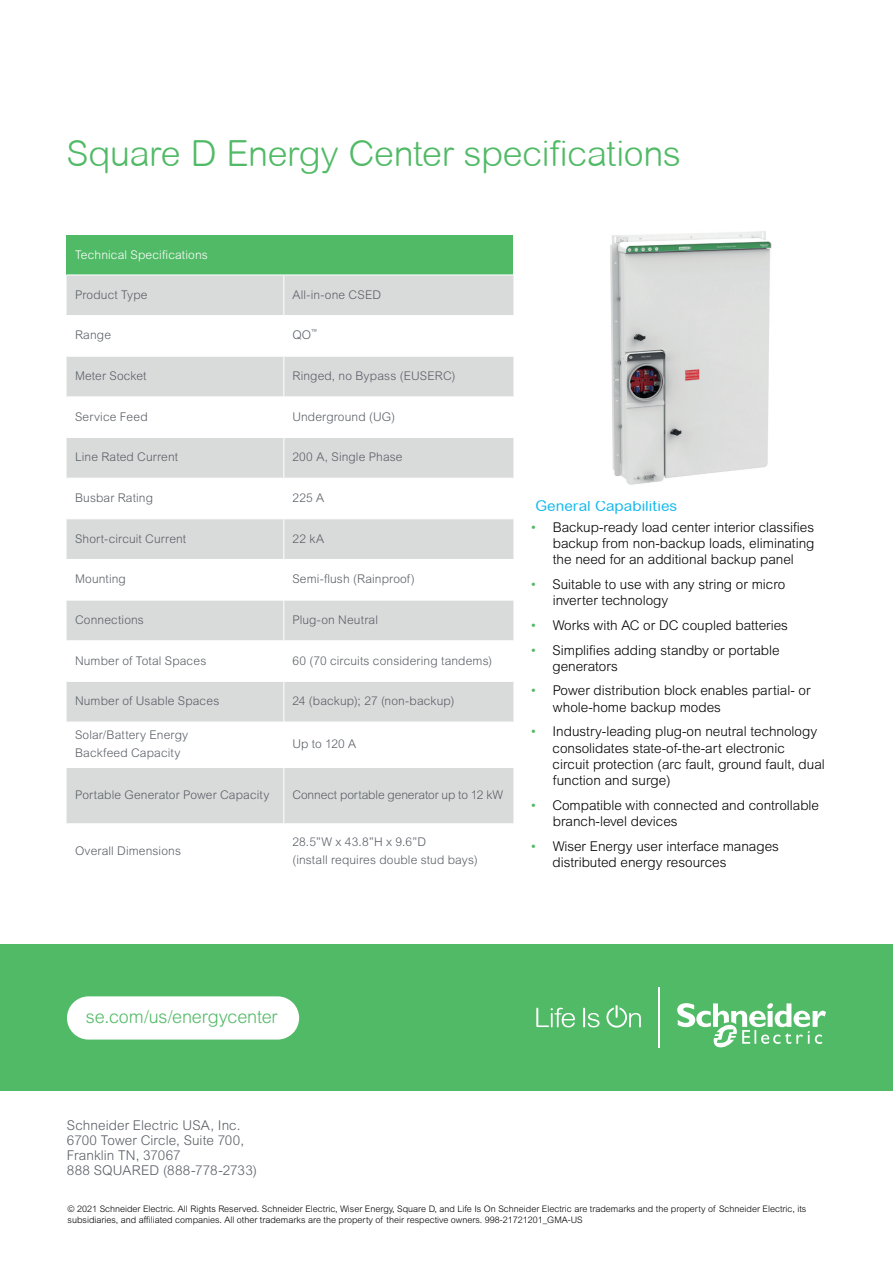
<style>
.page{position:relative;width:893px;height:1263px;background:#fff}
.page>*{position:absolute;margin:0;border:0;box-sizing:border-box;transform-origin:0 0}
.t1{font:300 36px "Arial Rounded MT";letter-spacing:-.01em;color:#51ba66}
.t2{font:300 18px "Arial MT Std";letter-spacing:-.005em;color:#51ba66}
.t3{font:15px "Arial Rounded MT";letter-spacing:.005em;color:#12b8ed}
.t4{font:300 13.5px/16.2px "Arial MT Std";color:#000001}
.t5{font:300 13.5px/15px "Arial MT Std";letter-spacing:.005em;color:#5a5f66}
.t6{font:300 12px/18px "Arial MT Std";letter-spacing:.01em;color:#5a5f66}
.t7{font:300 12px "Arial MT Std";letter-spacing:-.01em;color:#5a5f66}
.t8{font:300 12px "Arial MT Std";letter-spacing:.01em;color:#fff}
.t9{font:300 9px/10.8px "Arial MT Std";color:#000001}
.t10{font:300 7.05px "Arial MT Std";color:#5a5f66}
.s1{color:#51ba66}
</style>
<div class="page">
<div style="left:67px;top:235px;width:446px;height:40px;background:#51ba66"></div>
<svg style="left:67px;top:276px;width:446px;height:547px;fill:#d9dbdb"></svg>
<hr style="left:283px;top:275px;width:1px;height:40px;background:#fff">
<hr style="left:67px;top:315px;width:217px;height:1px;background:#fff">
<hr style="left:284px;top:315px;width:229px;height:1px;background:#fff">
<hr style="left:283px;top:316px;width:1px;height:40px;background:#fff">
<hr style="left:67px;top:356px;width:217px;height:1px;background:#fff">
<hr style="left:284px;top:356px;width:229px;height:1px;background:#fff">
<hr style="left:283px;top:357px;width:1px;height:39px;background:#fff">
<hr style="left:67px;top:396px;width:217px;height:1px;background:#fff">
<hr style="left:284px;top:396px;width:229px;height:1px;background:#fff">
<hr style="left:283px;top:397px;width:1px;height:40px;background:#fff">
<hr style="left:67px;top:437px;width:217px;height:1px;background:#fff">
<hr style="left:284px;top:437px;width:229px;height:1px;background:#fff">
<hr style="left:283px;top:438px;width:1px;height:40px;background:#fff">
<hr style="left:67px;top:478px;width:217px;height:1px;background:#fff">
<hr style="left:284px;top:478px;width:229px;height:1px;background:#fff">
<hr style="left:283px;top:478px;width:1px;height:40px;background:#fff">
<hr style="left:67px;top:518px;width:217px;height:1px;background:#fff">
<hr style="left:284px;top:518px;width:229px;height:1px;background:#fff">
<hr style="left:283px;top:519px;width:1px;height:40px;background:#fff">
<hr style="left:67px;top:559px;width:217px;height:1px;background:#fff">
<hr style="left:284px;top:559px;width:229px;height:1px;background:#fff">
<hr style="left:283px;top:560px;width:1px;height:40px;background:#fff">
<hr style="left:67px;top:600px;width:217px;height:1px;background:#fff">
<hr style="left:284px;top:600px;width:229px;height:1px;background:#fff">
<hr style="left:283px;top:600px;width:1px;height:40px;background:#fff">
<hr style="left:67px;top:640px;width:217px;height:1px;background:#fff">
<hr style="left:284px;top:640px;width:229px;height:1px;background:#fff">
<hr style="left:283px;top:641px;width:1px;height:40px;background:#fff">
<hr style="left:67px;top:681px;width:217px;height:1px;background:#fff">
<hr style="left:284px;top:681px;width:229px;height:1px;background:#fff">
<hr style="left:283px;top:682px;width:1px;height:40px;background:#fff">
<hr style="left:67px;top:722px;width:217px;height:1px;background:#fff">
<hr style="left:284px;top:722px;width:229px;height:1px;background:#fff">
<hr style="left:283px;top:722px;width:1px;height:45px;background:#fff">
<hr style="left:67px;top:767px;width:217px;height:1px;background:#fff">
<hr style="left:284px;top:767px;width:229px;height:1px;background:#fff">
<hr style="left:283px;top:768px;width:1px;height:55px;background:#fff">
<div style="left:0;top:945px;width:893px;height:146px;background:#51ba66"></div>
<svg style="left:536px;top:1008px;width:39px;height:19px"></svg>
<svg style="left:583px;top:1008px;width:17px;height:19px"></svg>
<svg style="left:606px;top:1005px;width:35px;height:22px"></svg>
<hr style="left:659px;top:988px;width:1px;height:60px;background:#fff">
<svg style="left:677px;top:1003px;width:149px;height:45px"></svg>
<div style="left:67px;top:996px;width:232px;height:43px;background:#fff;border-radius:22px"></div>
<img style="left:610px;top:231px;width:162px;height:254px">
<h1 class="t1" style="left:67px;top:133px;width:616px">Square D Energy Center specifications</h1>
<p class="t8" style="left:75px;top:248px;width:134px">Technical Specifications</p>
<p class="t6" style="left:75px;top:286px;width:74px">Product Type</p>
<p class="t6" style="left:292px;top:286px;width:90px">All-in-one CSED</p>
<p class="t6" style="left:75px;top:326px;width:37px">Range</p>
<p class="t6" style="left:292px;top:326px;width:20px">QO</p>
<p class="t10" style="left:311px;top:327px;width:8px">™</p>
<p class="t6" style="left:75px;top:367px;width:73px">Meter Socket</p>
<p class="t6" style="left:292px;top:367px;width:165px">Ringed, no Bypass (EUSERC)</p>
<p class="t6" style="left:75px;top:407px;width:74px">Service Feed</p>
<p class="t6" style="left:292px;top:407px;width:104px">Underground (UG)</p>
<p class="t6" style="left:75px;top:448px;width:105px">Line Rated Current</p>
<p class="t6" style="left:292px;top:448px;width:112px">200 A, Single Phase</p>
<p class="t6" style="left:75px;top:489px;width:80px">Busbar Rating</p>
<p class="t6" style="left:292px;top:489px;width:33px">225 A</p>
<p class="t6" style="left:75px;top:529px;width:113px">Short-circuit Current</p>
<p class="t6" style="left:292px;top:529px;width:33px">22 kA</p>
<p class="t6" style="left:75px;top:570px;width:52px">Mounting</p>
<p class="t6" style="left:292px;top:570px;width:124px">Semi-flush (Rainproof)</p>
<p class="t6" style="left:75px;top:611px;width:70px">Connections</p>
<p class="t6" style="left:292px;top:611px;width:87px">Plug-on Neutral</p>
<p class="t6" style="left:75px;top:651px;width:133px">Number of Total Spaces</p>
<p class="t6" style="left:292px;top:651px;width:201px">60 (70 circuits considering tandems)</p>
<p class="t6" style="left:75px;top:692px;width:146px">Number of Usable Spaces</p>
<p class="t6" style="left:292px;top:692px;width:164px">24 (backup); 27 (non-backup)</p>
<p class="t6" style="left:75px;top:726px;width:115px">Solar/Battery Energy<br>Backfeed Capacity</p>
<p class="t6" style="left:292px;top:735px;width:65px">Up to 120 A</p>
<p class="t6" style="left:75px;top:786px;width:196px">Portable Generator Power Capacity</p>
<p class="t7" style="left:292px;top:788px;width:212px">Connect portable generator up to 12 kW</p>
<p class="t6" style="left:75px;top:842px;width:107px">Overall Dimensions</p>
<p class="t6" style="left:292px;top:833px;width:187px">28.5”W x 43.8”H x 9.6”D<br>(install requires double stud bays)</p>
<p class="t3" style="left:535px;top:497px;width:143px">General Capabilities</p>
<p class="t4" style="left:553px;top:519px;width:263px;text-align:justify;text-indent:-23px"><span class="s1">•</span> Backup-ready load center interior classifies backup from non-backup loads, eliminating the need for an additional backup panel</p>
<p class="t4" style="left:553px;top:576px;width:234px;text-indent:-23px"><span class="s1">•</span> Suitable to use with any string or micro inverter technology</p>
<p class="t4" style="left:530px;top:617px;width:259px"><span class="s1">•</span> Works with AC or DC coupled batteries</p>
<p class="t4" style="left:552px;top:642px;width:229px;text-indent:-22px"><span class="s1">•</span> Simplifies adding standby or portable generators</p>
<p class="t4" style="left:553px;top:683px;width:259px;text-indent:-23px"><span class="s1">•</span> Power distribution block enables partial- or whole-home backup modes</p>
<p class="t4" style="left:552px;top:723px;width:274px;text-indent:-23px"><span class="s1">•</span> Industry-leading plug-on neutral technology consolidates state-of-the-art electronic circuit protection (arc fault, ground fault, dual function and surge)</p>
<p class="t4" style="left:553px;top:797px;width:268px;text-indent:-23px"><span class="s1">•</span> Compatible with connected and controllable branch-level devices</p>
<p class="t4" style="left:552px;top:838px;width:228px;text-indent:-23px"><span class="s1">•</span> Wiser Energy user interface manages distributed energy resources</p>
<h2 class="t2" style="left:86px;top:1007px;width:193px">se.com/us/energycenter</h2>
<p class="t5" style="left:67px;top:1117px;width:192px">Schneider Electric USA, Inc.<br>6700 Tower Circle, Suite 700,<br>Franklin TN, 37067<br>888 SQUARED (888-778-2733)</p>
<p class="t9" style="left:68px;top:1203px;width:740px">© 2021 Schneider Electric. All Rights Reserved. Schneider Electric, Wiser Energy, Square D, and Life Is On Schneider Electric are trademarks and the property of Schneider Electric, its subsidiaries, and affiliated companies. All other trademarks are the property of their respective owners. 998-21721201_GMA-US</p>
</div>
